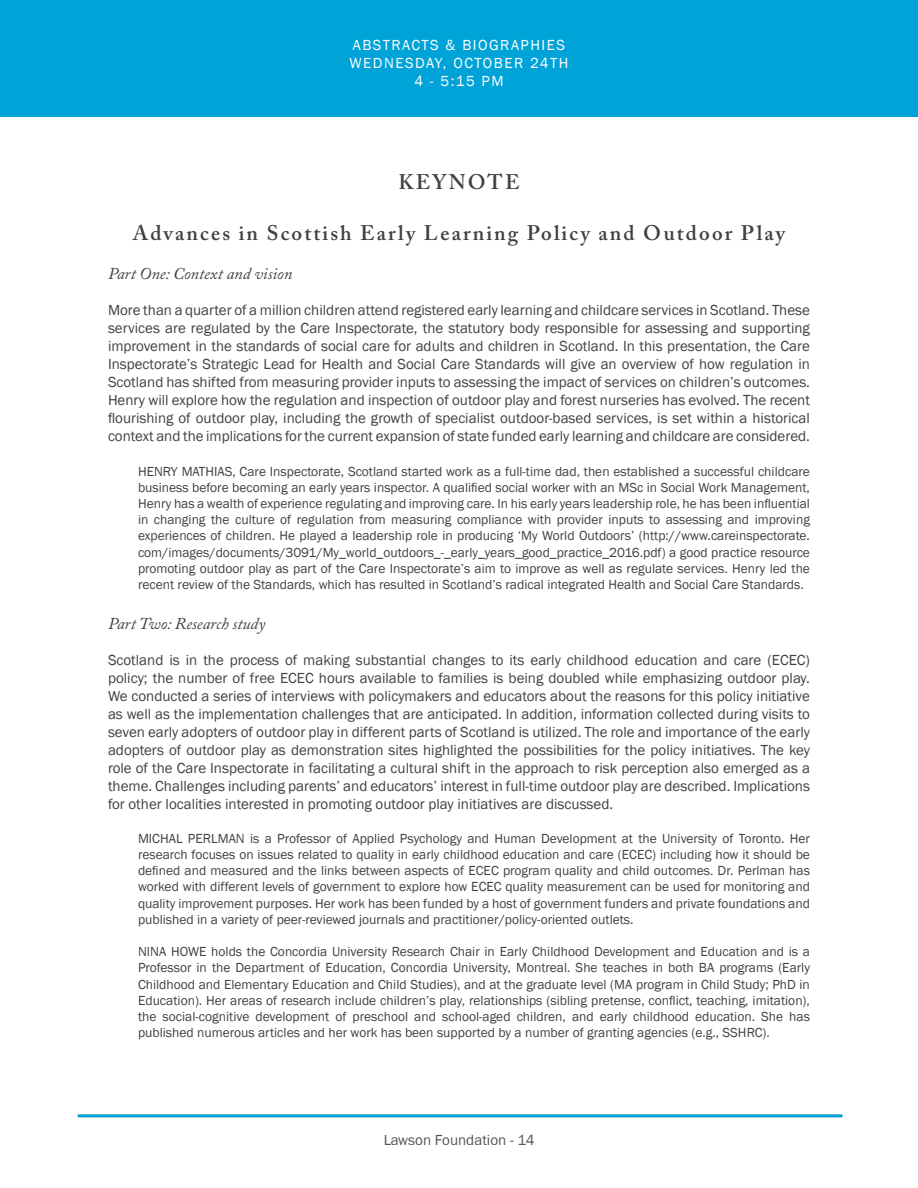
<style>
.page{position:relative;width:918px;height:1188px;background:#fff}
.page>*{position:absolute;margin:0;border:0;box-sizing:border-box;transform-origin:0 0}
.t1{font:600 21px "Adobe Caslon Pro";letter-spacing:.1em;color:#414042}
.t2{font:italic 16.5px "Adobe Caslon Pro";color:#414042}
.t3{font:15px/18px "Franklin Gothic";color:#414042;text-align:justify}
.t4{font:15px/18px "Franklin Gothic";letter-spacing:.1em;color:#fff;text-align:center}
.t5{font:13.5px/16.2px "Franklin Gothic";color:#414042;text-align:justify}
</style>
<div class="page">
<hr style="left:78px;top:1114px;width:764px;height:3px;background:#00a3d8">
<div style="left:0;top:0;width:918px;height:117px;background:#00a3d8"></div>
<p class="t4" style="left:350px;top:36px;width:220px">ABSTRACTS &amp; BIOGRAPHIES<br>WEDNESDAY, OCTOBER 24TH<br>4 - 5:15 PM</p>
<h1 class="t1" style="left:398px;top:170px;width:123px">KEYNOTE</h1>
<h1 class="t1" style="left:133px;top:220px;width:654px">Advances in Scottish Early Learning Policy and Outdoor Play</h1>
<p class="t2" style="left:108px;top:264px;width:186px">Part One: Context and vision</p>
<p class="t3" style="left:108px;top:302px;width:704px">More than a quarter of a million children attend registered early learning and childcare services in Scotland. These services are regulated by the Care Inspectorate, the statutory body responsible for assessing and supporting improvement in the standards of social care for adults and children in Scotland. In this presentation, the Care Inspectorate’s Strategic Lead for Health and Social Care Standards will give an overview of how regulation in Scotland has shifted from measuring provider inputs to assessing the impact of services on children’s outcomes.<br>Henry will explore how the regulation and inspection of outdoor play and forest nurseries has evolved. The recent flourishing of outdoor play, including the growth of specialist outdoor-based services, is set within a historical context and the implications for the current expansion of state funded early learning and childcare are considered.</p>
<p class="t5" style="left:138px;top:463px;width:674px">HENRY MATHIAS, Care Inspectorate, Scotland started work as a full-time dad, then established a successful childcare business before becoming an early years inspector. A qualified social worker with an MSc in Social Work Management, Henry has a wealth of experience regulating and improving care. In his early years leadership role, he has been influential in changing the culture of regulation from measuring compliance with provider inputs to assessing and improving experiences of children. He played a leadership role in producing ‘My World Outdoors’ (http://www.careinspectorate. com/images/documents/3091/My_world_outdoors_-_early_years_good_practice_2016.pdf) a good practice resource promoting outdoor play as part of the Care Inspectorate’s aim to improve as well as regulate services. Henry led the recent review of the Standards, which has resulted in Scotland’s radical integrated Health and Social Care Standards.</p>
<p class="t2" style="left:108px;top:613px;width:159px">Part Two: Research study</p>
<p class="t3" style="left:108px;top:651px;width:704px">Scotland is in the process of making substantial changes to its early childhood education and care (ECEC) policy; the number of free ECEC hours available to families is being doubled while emphasizing outdoor play.<br>We conducted a series of interviews with policymakers and educators about the reasons for this policy initiative as well as the implementation challenges that are anticipated. In addition, information collected during visits to seven early adopters of outdoor play in different parts of Scotland is utilized. The role and importance of the early adopters of outdoor play as demonstration sites highlighted the possibilities for the policy initiatives. The key role of the Care Inspectorate in facilitating a cultural shift in the approach to risk perception also emerged as a theme. Challenges including parents’ and educators’ interest in full-time outdoor play are described. Implications for other localities interested in promoting outdoor play initiatives are discussed.</p>
<p class="t5" style="left:138px;top:831px;width:674px">MICHAL PERLMAN is a Professor of Applied Psychology and Human Development at the University of Toronto. Her research focuses on issues related to quality in early childhood education and care (ECEC) including how it should be defined and measured and the links between aspects of ECEC program quality and child outcomes. Dr. Perlman has worked with different levels of government to explore how ECEC quality measurement can be used for monitoring and quality improvement purposes. Her work has been funded by a host of government funders and private foundations and published in a variety of peer-reviewed journals and practitioner/policy-oriented outlets.</p>
<p class="t5" style="left:138px;top:944px;width:674px">NINA HOWE holds the Concordia University Research Chair in Early Childhood Development and Education and is a Professor in the Department of Education, Concordia University, Montreal. She teaches in both BA programs (Early Childhood and Elementary Education and Child Studies), and at the graduate level (MA program in Child Study; PhD in Education). Her areas of research include children’s play, relationships (sibling pretense, conflict, teaching, imitation), the social-cognitive development of preschool and school-aged children, and early childhood education. She has published numerous articles and her work has been supported by a number of granting agencies (e.g., SSHRC).</p>
<p class="t3" style="left:383px;top:1131px;width:153px">Lawson Foundation - 14</p>
</div>
